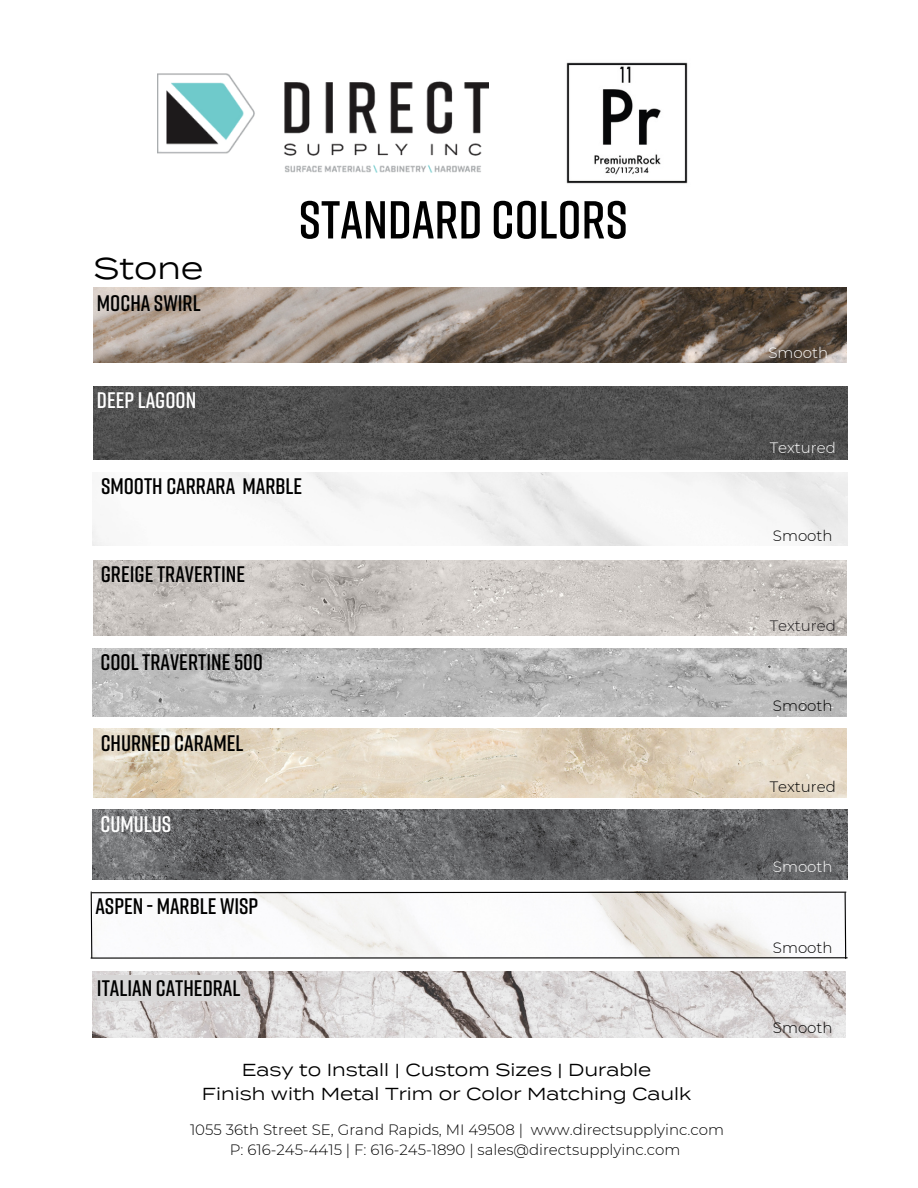
<style>
.page{position:relative;width:918px;height:1188px;background:#fff}
.page>*{position:absolute;margin:0;border:0;box-sizing:border-box;transform-origin:0 0}
.t1{font:600 53.25px "Rift";color:#000}
.t2{font:30px "Termina";color:#000}
.t3{font:600 22.5px "Rift";color:#000}
.t4{font:600 22.5px "Rift";color:#fff}
.t5{font:17.4px/23.7px "Termina";color:#000;text-align:center}
.t6{font:300 15px "Montserrat";color:#000}
.t7{font:300 15px "Montserrat";color:#fff}
.t8{font:300 15px "Montserrat";color:#1e1b1d}
</style>
<div class="page">
<img style="left:158px;top:73px;width:331px;height:99px">
<img style="left:566px;top:62px;width:122px;height:122px">
<img style="left:93px;top:287px;width:754px;height:76px">
<img style="left:93px;top:648px;width:754px;height:69px">
<img style="left:93px;top:809px;width:755px;height:70px">
<img style="left:94px;top:387px;width:753px;height:73px">
<img style="left:93px;top:560px;width:754px;height:76px">
<img style="left:93px;top:729px;width:754px;height:69px">
<hr style="left:91px;top:957px;width:757px;height:2px;background:#000">
<svg style="left:90px;top:891px;width:757px;height:68px"></svg>
<img style="left:92px;top:971px;width:754px;height:67px">
<div style="left:97px;top:976px;width:143px;height:25px;background:#d8d7d7"></div>
<p class="t2" style="left:94px;top:250px;width:111px">Stone</p>
<p class="t3" style="left:97px;top:289px;width:105px">MOCHA SWIRL</p>
<p class="t4" style="left:97px;top:386px;width:101px">DEEP LAGOON</p>
<p class="t1" style="left:299px;top:186px;width:331px">STANDARD COLORS</p>
<h3 class="t3" style="left:101px;top:472px;width:203px">SMOOTH CARRARA MARBLE</h3>
<p class="t3" style="left:101px;top:560px;width:146px">GREIGE TRAVERTINE</p>
<p class="t3" style="left:100px;top:648px;width:164px">COOL TRAVERTINE 500</p>
<p class="t3" style="left:101px;top:729px;width:144px">CHURNED CARAMEL</p>
<h3 class="t4" style="left:100px;top:810px;width:72px">CUMULUS</h3>
<h3 class="t3" style="left:95px;top:892px;width:164px">ASPEN - MARBLE WISP</h3>
<h3 class="t3" style="left:97px;top:974px;width:145px">ITALIAN CATHEDRAL</h3>
<p class="t5" style="left:202px;top:1058px;width:491px">Easy to Install | Custom Sizes | Durable<br>Finish with Metal Trim or Color Matching Caulk</p>
<h3 class="t6" style="left:190px;top:1121px;width:536px">1055 36th Street SE, Grand Rapids, MI 49508 | www.directsupplyinc.com</h3>
<p class="t6" style="left:230px;top:1141px;width:452px">P: 616-245-4415 | F: 616-245-1890 | sales@directsupplyinc.com</p>
<h3 class="t7" style="left:768px;top:343px;width:61px">Smooth</h3>
<p class="t7" style="left:770px;top:439px;width:68px">Textured</p>
<p class="t6" style="left:773px;top:526px;width:61px">Smooth</p>
<h3 class="t8" style="left:770px;top:616px;width:68px">Textured</h3>
<p class="t6" style="left:773px;top:697px;width:61px">Smooth</p>
<p class="t6" style="left:770px;top:777px;width:68px">Textured</p>
<h3 class="t7" style="left:773px;top:858px;width:61px">Smooth</h3>
<p class="t6" style="left:773px;top:939px;width:61px">Smooth</p>
<h4 class="t6" style="left:773px;top:1018px;width:61px">Smooth</h4>
</div>
